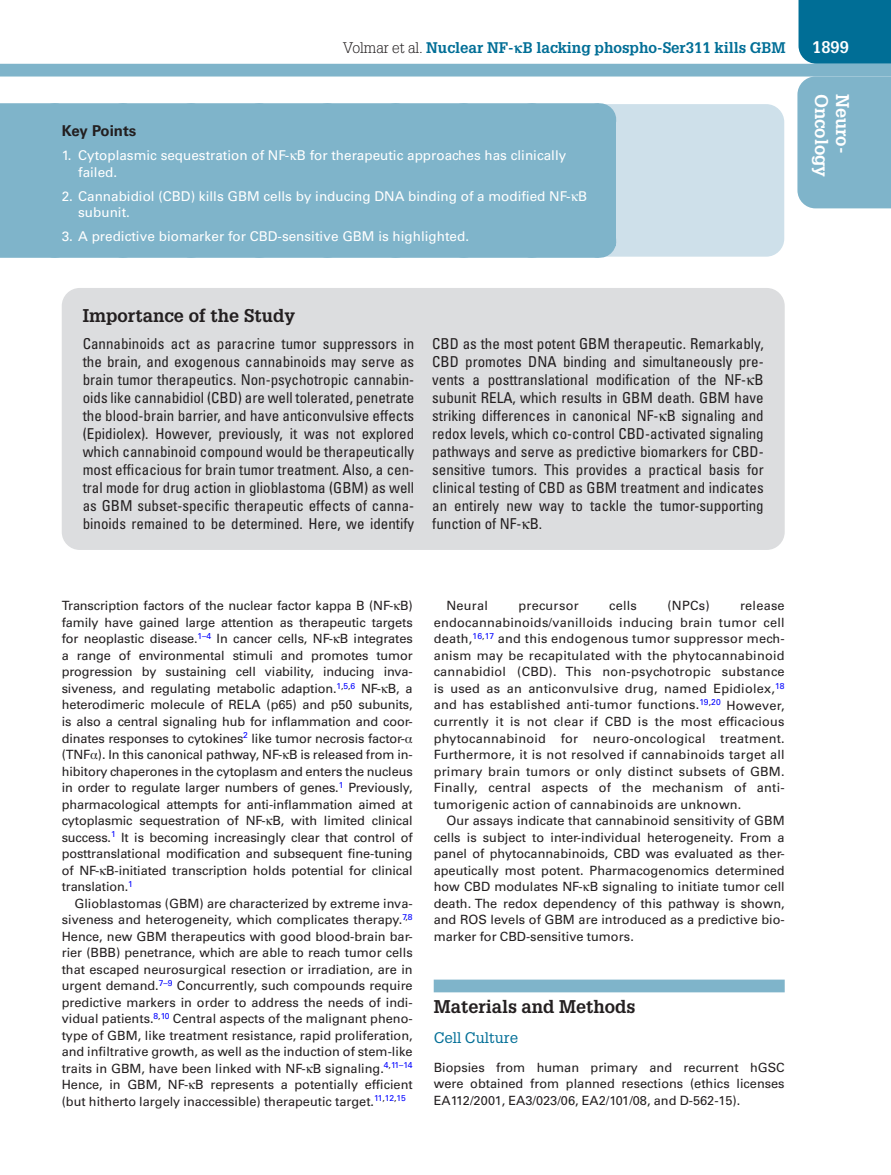
<style>
.page{position:relative;width:891px;height:1175px;background:#fff}
.page>*{position:absolute;margin:0;border:0;box-sizing:border-box;transform-origin:0 0}
.t1{font:700 18px "Glypha LT Std";color:#231f20}
.t2{font:700 18px "Glypha LT Std";color:#fff}
.t3{font:700 16.5px "Glypha LT Std";color:#fff}
.t4{font:condensed 15px/18px "Univers LT Std";color:#231f20;text-align:justify}
.t5{font:700 15px "Glypha LT Std";color:#006e96}
.t6{font:15px "Glypha LT Std";color:#006e96}
.t7{font:700 15px "Univers LT Std";color:#231f20}
.t8{font:13.5px/16.5px "Univers LT Std";color:#fff}
.t9{font:12.75px/16.5px "Univers LT Std";color:#231f20;text-align:justify}
.t10{font:12.75px "Univers LT Std";letter-spacing:.02em;color:#231f20}
.s1{font-weight:300;color:#231f20}
.s2{font-family:"Gandhari Unicode"}
.s3{font-family:"Gandhari Unicode";font-stretch:normal}
</style>
<div class="page">
<div style="left:799px;top:0;width:92px;height:64px;background:#006e96"></div>
<div style="left:797px;top:76px;width:94px;height:132px;background:#7fb4ca"></div>
<div style="left:0;top:64px;width:891px;height:12px;background:#7fb4ca"></div>
<div style="left:62px;top:104px;width:722px;height:153px;background:#cee0ea;border-radius:18px"></div>
<div style="left:0;top:103px;width:599px;height:33px;background:#7fb4ca"></div>
<svg style="left:56px;top:103px;width:509px;height:1px"></svg>
<hr style="left:599px;top:103px;width:1px;height:33px;background:#7fb4ca">
<div style="left:0;top:136px;width:615px;height:44px;background:#7fb4ca"></div>
<div style="left:0;top:177px;width:615px;height:57px;background:#7fb4ca"></div>
<div style="left:0;top:218px;width:615px;height:27px;background:#7fb4ca"></div>
<div style="left:0;top:225px;width:599px;height:33px;background:#7fb4ca"></div>
<svg style="left:57px;top:257px;width:508px;height:1px"></svg>
<hr style="left:599px;top:225px;width:1px;height:33px;background:#7fb4ca">
<div style="left:434px;top:979px;width:351px;height:13px;background:#7fb4ca"></div>
<div style="left:62px;top:288px;width:723px;height:262px;background:#dcdddf;border-radius:18px"></div>
<p class="t5" style="left:343px;top:38px;width:444px"><span class="s1">Volmar et al.</span> Nuclear NF-<span class="s2">κ</span>B lacking phospho-Ser311 kills GBM</p>
<p class="t3" style="left:812px;top:37px;width:38px">1899</p>
<h1 class="t2" style="left:833px;top:94px;width:85px;rotate:90deg">Oncology</h1>
<h1 class="t2" style="left:854px;top:94px;width:61px;rotate:90deg">Neuro-</h1>
<p class="t7" style="left:62px;top:122px;width:76px">Key Points</p>
<p class="t8" style="left:78px;top:147px;width:490px;text-indent:-16px">1. Cytoplasmic sequestration of NF-<span class="s2">κ</span>B for therapeutic approaches has clinically failed.</p>
<p class="t8" style="left:78px;top:188px;width:511px;text-indent:-16px">2. Cannabidiol (CBD) kills GBM cells by inducing DNA binding of a modified NF-<span class="s2">κ</span>B subunit.</p>
<p class="t8" style="left:62px;top:228px;width:409px">3. A predictive biomarker for CBD-sensitive GBM is highlighted.</p>
<h1 class="t1" style="left:83px;top:304px;width:214px">Importance of the Study</h1>
<p class="t4" style="left:83px;top:334px;width:333px">Cannabinoids act as paracrine tumor suppressors in the brain, and exogenous cannabinoids may serve as brain tumor therapeutics. Non-psychotropic cannabin&shy;oids like cannabidiol (CBD) are well tolerated, penetrate the blood-brain barrier, and have anticonvulsive effects (Epidiolex). However, previously, it was not explored which cannabinoid compound would be therapeutically most efficacious for brain tumor treatment. Also, a cen&shy;tral mode for drug action in glioblastoma (GBM) as well as GBM subset-specific therapeutic effects of canna&shy;binoids remained to be determined. Here, we identify</p>
<p class="t4" style="left:432px;top:334px;width:333px">CBD as the most potent GBM therapeutic. Remarkably, CBD promotes DNA binding and simultaneously pre&shy;vents a posttranslational modification of the NF-<span class="s3">κ</span>B subunit RELA, which results in GBM death. GBM have striking differences in canonical NF-<span class="s3">κ</span>B signaling and redox levels, which co-control CBD-activated signaling pathways and serve as predictive biomarkers for CBD&shy;sensitive tumors. This provides a practical basis for clinical testing of CBD as GBM treatment and indicates an entirely new way to tackle the tumor-supporting function of NF-<span class="s3">κ</span>B.</p>
<p class="t9" style="left:62px;top:598px;width:353px">Transcription factors of the nuclear factor kappa B (NF-<span class="s2">κ</span>B) family have gained large attention as therapeutic targets for neoplastic disease.<sup>1–4</sup> In cancer cells, NF-<span class="s2">κ</span>B integrates a range of environmental stimuli and promotes tumor progression by sustaining cell viability, inducing inva&shy;siveness, and regulating metabolic adaption.<sup>1</sup><sup>,</sup><sup>5</sup><sup>,</sup><sup>6</sup> NF-<span class="s2">κ</span>B, a heterodimeric molecule of RELA (p65) and p50 subunits, is also a central signaling hub for inflammation and coor&shy;dinates responses to cytokines<sup>2</sup> like tumor necrosis factor-<span class="s2">α </span>(TNF<span class="s2">α</span>). In this canonical pathway, NF-<span class="s2">κ</span>B is released from in&shy;hibitory chaperones in the cytoplasm and enters the nucleus in order to regulate larger numbers of genes.<sup>1</sup> Previously, pharmacological attempts for anti-inflammation aimed at cytoplasmic sequestration of NF-<span class="s2">κ</span>B, with limited clinical success.<sup>1</sup> It is becoming increasingly clear that control of posttranslational modification and subsequent fine-tuning of NF-<span class="s2">κ</span>B-initiated transcription holds potential for clinical translation.<sup>1</sup></p>
<p class="t9" style="left:62px;top:895px;width:353px;text-indent:13px">Glioblastomas (GBM) are characterized by extreme inva&shy;siveness and heterogeneity, which complicates therapy.<sup>7</sup><sup>,</sup><sup>8<br></sup>Hence, new GBM therapeutics with good blood-brain bar&shy;rier (BBB) penetrance, which are able to reach tumor cells that escaped neurosurgical resection or irradiation, are in urgent demand.<sup>7–9</sup> Concurrently, such compounds require predictive markers in order to address the needs of indi&shy;vidual patients.<sup>8</sup><sup>,</sup><sup>10</sup> Central aspects of the malignant pheno&shy;type of GBM, like treatment resistance, rapid proliferation, and infiltrative growth, as well as the induction of stem-like traits in GBM, have been linked with NF-<span class="s2">κ</span>B signaling.<sup>4</sup><sup>,</sup><sup>11–14<br></sup>Hence, in GBM, NF-<span class="s2">κ</span>B represents a potentially efficient (but hitherto largely inaccessible) therapeutic target.<sup>11</sup><sup>,</sup><sup>12</sup><sup>,</sup><sup>15</sup></p>
<p class="t9" style="left:446px;top:598px;width:43px">Neural</p>
<p class="t10" style="left:518px;top:598px;width:62px">precursor</p>
<p class="t9" style="left:609px;top:598px;width:29px">cells</p>
<p class="t9" style="left:667px;top:598px;width:44px">(NPCs)</p>
<p class="t9" style="left:434px;top:598px;width:353px;text-indent:306px">release endocannabinoids/vanilloids inducing brain tumor cell death,<sup>16</sup><sup>,</sup><sup>17</sup> and this endogenous tumor suppressor mech&shy;anism may be recapitulated with the phytocannabinoid cannabidiol (CBD). This non-psychotropic substance is used as an anticonvulsive drug, named Epidiolex,<sup>18 </sup>and has established anti-tumor functions.<sup>19</sup><sup>,</sup><sup>20</sup> However, currently it is not clear if CBD is the most efficacious phytocannabinoid for neuro-oncological treatment.<br>Furthermore, it is not resolved if cannabinoids target all primary brain tumors or only distinct subsets of GBM.<br>Finally, central aspects of the mechanism of anti&shy;tumorigenic action of cannabinoids are unknown.</p>
<p class="t9" style="left:434px;top:812px;width:353px;text-indent:13px">Our assays indicate that cannabinoid sensitivity of GBM cells is subject to inter-individual heterogeneity. From a panel of phytocannabinoids, CBD was evaluated as ther&shy;apeutically most potent. Pharmacogenomics determined how CBD modulates NF-<span class="s2">κ</span>B signaling to initiate tumor cell death. The redox dependency of this pathway is shown, and ROS levels of GBM are introduced as a predictive bio&shy;marker for CBD-sensitive tumors.</p>
<h1 class="t1" style="left:434px;top:995px;width:203px">Materials and Methods</h1>
<p class="t6" style="left:434px;top:1028px;width:86px">Cell Culture</p>
<p class="t9" style="left:434px;top:1059px;width:353px">Biopsies from human primary and recurrent hGSC were obtained from planned resections (ethics licenses EA112/2001, EA3/023/06, EA2/101/08, and D-562-15).</p>
</div>
